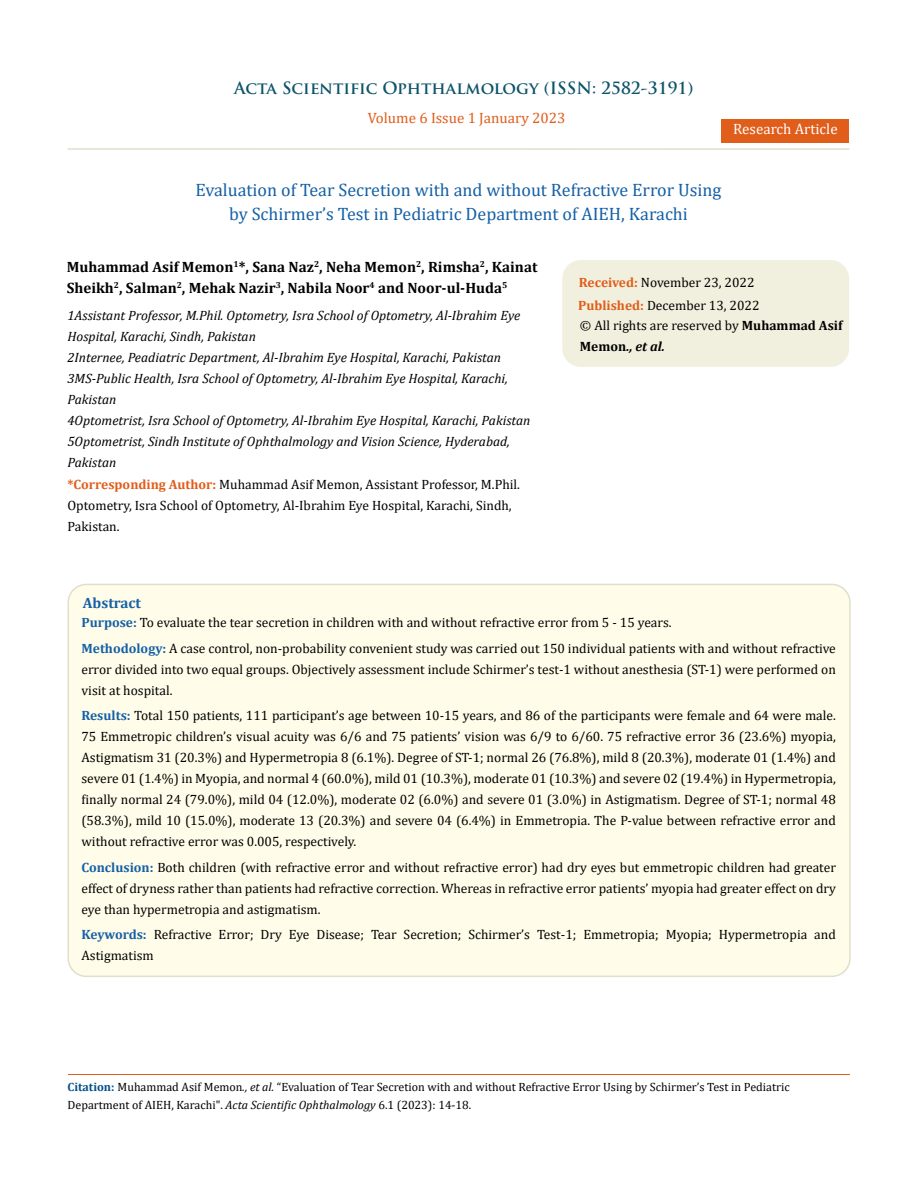
<style>
.page{position:relative;width:917px;height:1188px;background:#fff}
.page>*{position:absolute;margin:0;border:0;box-sizing:border-box;transform-origin:0 0}
.t1{font:18px/24px "Cambria";color:#1560a6;text-align:center}
.t2{font:700 16.5px "Trajan Pro";color:#0e546a}
.t3{font:700 15px/21px "Cambria";color:#000}
.t4{font:15px "Cambria";color:#e05d1a}
.t5{font:15px "Cambria";color:#fff}
.t6{font:700 15px "Cambria";color:#1560a6}
.t7{font:13.5px/21px "Cambria";color:#000}
.t8{font:italic 13.5px/21px "Cambria";color:#000}
.t9{font:12px/18px "Cambria";color:#000}
.s1{font-weight:700;font-style:normal;color:#e05d1a}
.s2{font-style:normal}
.s3{font-weight:700;color:#e05d1a}
.s4{font-weight:700}
.s5{font-weight:700;font-style:italic}
.s6{font-weight:700;color:#1560a6}
.s7{font-weight:700;color:#035089}
.s8{font-style:italic}
</style>
<div class="page">
<div style="left:721px;top:119px;width:128px;height:23px;background:#e05d1a"></div>
<div style="left:563px;top:261px;width:285px;height:105px;background:#f1f0de;border-radius:18px"></div>
<div style="left:562px;top:260px;width:287px;height:107px;border:2px solid #f1f0de;border-radius:18px"></div>
<div style="left:68px;top:584px;width:781px;height:392px;background:#fffde9;border-radius:18px"></div>
<div style="left:67px;top:584px;width:783px;height:393px;border:2px solid #e0dfcd;border-radius:18px"></div>
<hr style="left:68px;top:1075px;width:781px;height:1px;background:#e05d1a">
<hr style="left:67px;top:148px;width:782px;height:2px;background:#e0dfcd">
<p class="t2" style="left:234px;top:77px;width:461px">Acta Scientific Ophthalmology (ISSN: 2582-3191)</p>
<p class="t4" style="left:368px;top:109px;width:199px">Volume 6 Issue 1 January 2023</p>
<p class="t5" style="left:733px;top:120px;width:106px">Research Article</p>
<h1 class="t1" style="left:195px;top:178px;width:527px">Evaluation of Tear Secretion with and without Refractive Error Using by Schirmer’s Test in Pediatric Department of AIEH, Karachi</h1>
<p class="t3" style="left:67px;top:256px;width:472px">Muhammad Asif Memon<sup>1</sup>*, Sana Naz<sup>2</sup>, Neha Memon<sup>2</sup>, Rimsha<sup>2</sup>, Kainat<br>Sheikh<sup>2</sup>, Salman<sup>2</sup>, Mehak Nazir<sup>3</sup>, Nabila Noor<sup>4</sup> and Noor-ul-Huda<sup>5</sup></p>
<p class="t8" style="left:67px;top:305px;width:464px">1Assistant Professor, M.Phil. Optometry, Isra School of Optometry, Al-Ibrahim Eye Hospital, Karachi, Sindh, Pakistan<br>2Internee, Peadiatric Department, Al-Ibrahim Eye Hospital, Karachi, Pakistan 3MS-Public Health, Isra School of Optometry, Al-Ibrahim Eye Hospital, Karachi, Pakistan<br>4Optometrist, Isra School of Optometry, Al-Ibrahim Eye Hospital, Karachi, Pakistan 5Optometrist, Sindh Institute of Ophthalmology and Vision Science, Hyderabad, Pakistan<br><span class="s1">*Corresponding Author:</span> <span class="s2">Muhammad Asif Memon, Assistant Professor, M.Phil.<br>Optometry, Isra School of Optometry, Al-Ibrahim Eye Hospital, Karachi, Sindh, Pakistan.</span></p>
<p class="t7" style="left:578px;top:271px;width:183px;line-height:23px"><span class="s3">Received:</span> November 23, 2022<br><span class="s3">Published:</span> December 13, 2022</p>
<p class="t7" style="left:580px;top:315px;width:264px">© All rights are reserved by <span class="s4">Muhammad Asif<br>Memon</span><span class="s5">., et al.</span></p>
<p class="t6" style="left:83px;top:592px;width:60px">Abstract</p>
<p class="t7" style="left:81px;top:610px;width:756px;line-height:25.5px"><span class="s6">Purpose:</span> To evaluate the tear secretion in children with and without refractive error from 5 - 15 years.<br><span class="s6">Methodology:</span> A case control, non-probability convenient study was carried out 150 individual patients with and without refractive</p>
<p class="t7" style="left:81px;top:659px;width:756px">error divided into two equal groups. Objectively assessment include Schirmer’s test-1 without anesthesia (ST-1) were performed on visit at hospital.</p>
<p class="t7" style="left:81px;top:705px;width:756px;text-align:justify"><span class="s6">Results:</span> Total 150 patients, 111 participant’s age between 10-15 years, and 86 of the participants were female and 64 were male.<br>75 Emmetropic children’s visual acuity was 6/6 and 75 patients’ vision was 6/9 to 6/60. 75 refractive error 36 (23.6%) myopia, Astigmatism 31 (20.3%) and Hypermetropia 8 (6.1%). Degree of ST-1; normal 26 (76.8%), mild 8 (20.3%), moderate 01 (1.4%) and severe 01 (1.4%) in Myopia, and normal 4 (60.0%), mild 01 (10.3%), moderate 01 (10.3%) and severe 02 (19.4%) in Hypermetropia, finally normal 24 (79.0%), mild 04 (12.0%), moderate 02 (6.0%) and severe 01 (3.0%) in Astigmatism. Degree of ST-1; normal 48 (58.3%), mild 10 (15.0%), moderate 13 (20.3%) and severe 04 (6.4%) in Emmetropia. The P-value between refractive error and without refractive error was 0.005, respectively.</p>
<p class="t7" style="left:81px;top:857px;width:756px;text-align:justify"><span class="s6">Conclusion:</span> Both children (with refractive error and without refractive error) had dry eyes but emmetropic children had greater effect of dryness rather than patients had refractive correction. Whereas in refractive error patients’ myopia had greater effect on dry eye than hypermetropia and astigmatism.</p>
<p class="t7" style="left:81px;top:924px;width:756px"><span class="s6">Keywords:</span> Refractive Error; Dry Eye Disease; Tear Secretion; Schirmer’s Test-1; Emmetropia; Myopia; Hypermetropia and<br>Astigmatism</p>
<p class="t9" style="left:68px;top:1078px;width:723px"><span class="s7">Citation:</span> Muhammad Asif Memon<span class="s8">., et al.</span> “Evaluation of Tear Secretion with and without Refractive Error Using by Schirmer’s Test in Pediatric<br>Department of AIEH, Karachi". <span class="s8">Acta Scientific Ophthalmology</span> 6.1 (2023): 14-18.</p>
</div>
